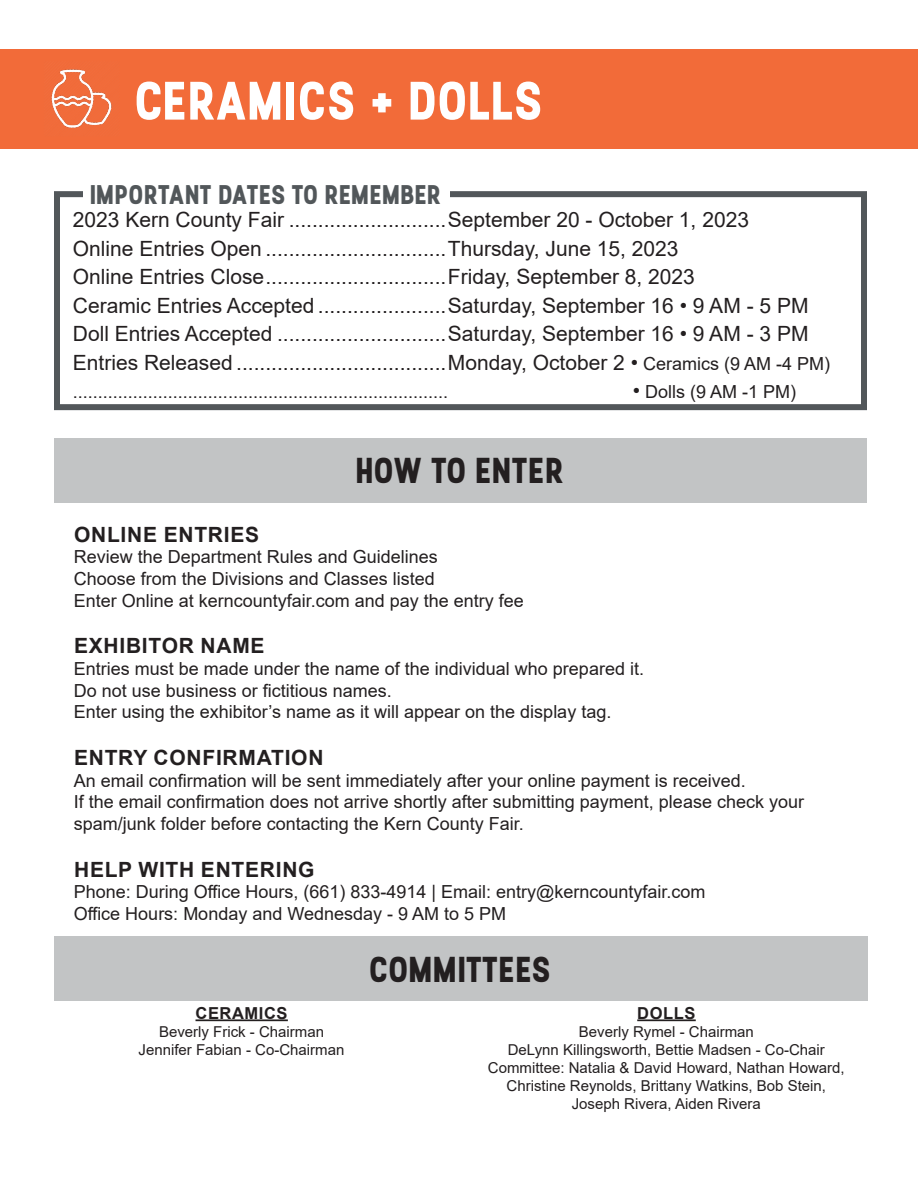
<style>
.page{position:relative;width:918px;height:1188px;background:#fff}
.page>*{position:absolute;margin:0;border:0;box-sizing:border-box;transform-origin:0 0}
.t1{font:700 54px "Stellar";color:#fff}
.t2{font:700 36px "Stellar";color:#231f20}
.t3{font:700 27px "Stellar";color:#52575a}
.t4{font:21px "Arial";color:#231f20}
.t5{font:700 21px "Arial";letter-spacing:.035em;color:#231f20}
.t6{font:18px/21.6px "Arial";color:#231f20}
.t7{font:700 16.5px "Arial";letter-spacing:.035em;color:#231f20}
.t8{font:15px/18px "Arial";color:#231f20;text-align:center}
.s1{font-size:18px}
.s2{font-size:21px}
</style>
<div class="page">
<div style="left:54px;top:191px;width:813px;height:219px;border:6px solid #52575a"></div>
<div style="left:0;top:50px;width:918px;height:99px;background:#f26b39"></div>
<div style="left:83px;top:184px;width:366px;height:37px;background:#fff"></div>
<div style="left:54px;top:438px;width:813px;height:65px;background:#c2c4c5"></div>
<img style="left:51px;top:69px;width:61px;height:59px">
<hr style="left:196px;top:1019px;width:92px;height:2px;background:#231f20">
<div style="left:55px;top:937px;width:813px;height:64px;background:#c2c4c5"></div>
<hr style="left:637px;top:1019px;width:59px;height:2px;background:#231f20">
<p class="t1" style="left:135px;top:66px;width:410px">CERAMICS + DOLLS</p>
<p class="t3" style="left:90px;top:177px;width:353px">IMPORTANT DATES TO REMEMBER</p>
<p class="t4" style="left:73px;top:205px;width:678px">2023 Kern County Fair ...........................September 20 - October 1, 2023</p>
<p class="t4" style="left:73px;top:234px;width:607px">Online Entries Open ...............................Thursday, June 15, 2023</p>
<p class="t4" style="left:73px;top:262px;width:624px">Online Entries Close...............................Friday, September 8, 2023</p>
<p class="t4" style="left:73px;top:291px;width:737px">Ceramic Entries Accepted ......................Saturday, September 16 • 9 AM - 5 PM</p>
<p class="t4" style="left:73px;top:319px;width:737px">Doll Entries Accepted .............................Saturday, September 16 • 9 AM - 3 PM</p>
<p class="t4" style="left:73px;top:348px;width:759px">Entries Released ....................................Monday, October 2 • <span class="s1">Ceramics (9 AM -4 PM)</span></p>
<p class="t6" style="left:73px;top:381px;width:377px">...........................................................................</p>
<p class="t6" style="left:633px;top:381px;width:165px"><span class="s2">•</span> Dolls (9 AM -1 PM)</p>
<p class="t2" style="left:356px;top:447px;width:210px">HOW TO ENTER</p>
<p class="t5" style="left:74px;top:520px;width:187px">ONLINE ENTRIES</p>
<p class="t6" style="left:74px;top:546px;width:366px">Review the Department Rules and Guidelines</p>
<p class="t6" style="left:74px;top:568px;width:363px">Choose from the Divisions and Classes listed</p>
<p class="t6" style="left:74px;top:589px;width:452px">Enter Online at kerncountyfair.com and pay the entry fee</p>
<p class="t5" style="left:74px;top:631px;width:192px">EXHIBITOR NAME</p>
<p class="t6" style="left:74px;top:658px;width:572px">Entries must be made under the name of the individual who prepared it.</p>
<p class="t6" style="left:74px;top:679px;width:320px">Do not use business or fictitious names.</p>
<p class="t6" style="left:74px;top:701px;width:539px">Enter using the exhibitor’s name as it will appear on the display tag.</p>
<p class="t5" style="left:74px;top:743px;width:251px">ENTRY CONFIRMATION</p>
<p class="t6" style="left:74px;top:769px;width:674px">An email confirmation will be sent immediately after your online payment is received.</p>
<p class="t6" style="left:74px;top:791px;width:732px">If the email confirmation does not arrive shortly after submitting payment, please check your spam/junk folder before contacting the Kern County Fair.</p>
<p class="t5" style="left:74px;top:854px;width:242px">HELP WITH ENTERING</p>
<p class="t6" style="left:74px;top:881px;width:633px">Phone: During Office Hours, (661) 833-4914 | Email: entry@kerncountyfair.com</p>
<p class="t6" style="left:74px;top:903px;width:434px">Office Hours: Monday and Wednesday - 9 AM to 5 PM</p>
<p class="t7" style="left:196px;top:1001px;width:94px">CERAMICS</p>
<p class="t8" style="left:139px;top:1022px;width:207px">Beverly Frick - Chairman<br>Jennifer Fabian - Co-Chairman</p>
<p class="t2" style="left:370px;top:946px;width:184px">COMMITTEES</p>
<p class="t7" style="left:637px;top:1001px;width:60px">DOLLS</p>
<p class="t8" style="left:579px;top:1022px;width:177px">Beverly Rymel - Chairman</p>
<p class="t8" style="left:508px;top:1040px;width:319px">DeLynn Killingsworth, Bettie Madsen - Co-Chair</p>
<p class="t8" style="left:488px;top:1058px;width:358px">Committee: Natalia &amp; David Howard, Nathan Howard,<br>Christine Reynolds, Brittany Watkins, Bob Stein,</p>
<p class="t8" style="left:572px;top:1094px;width:191px">Joseph Rivera, Aiden Rivera</p>
</div>
